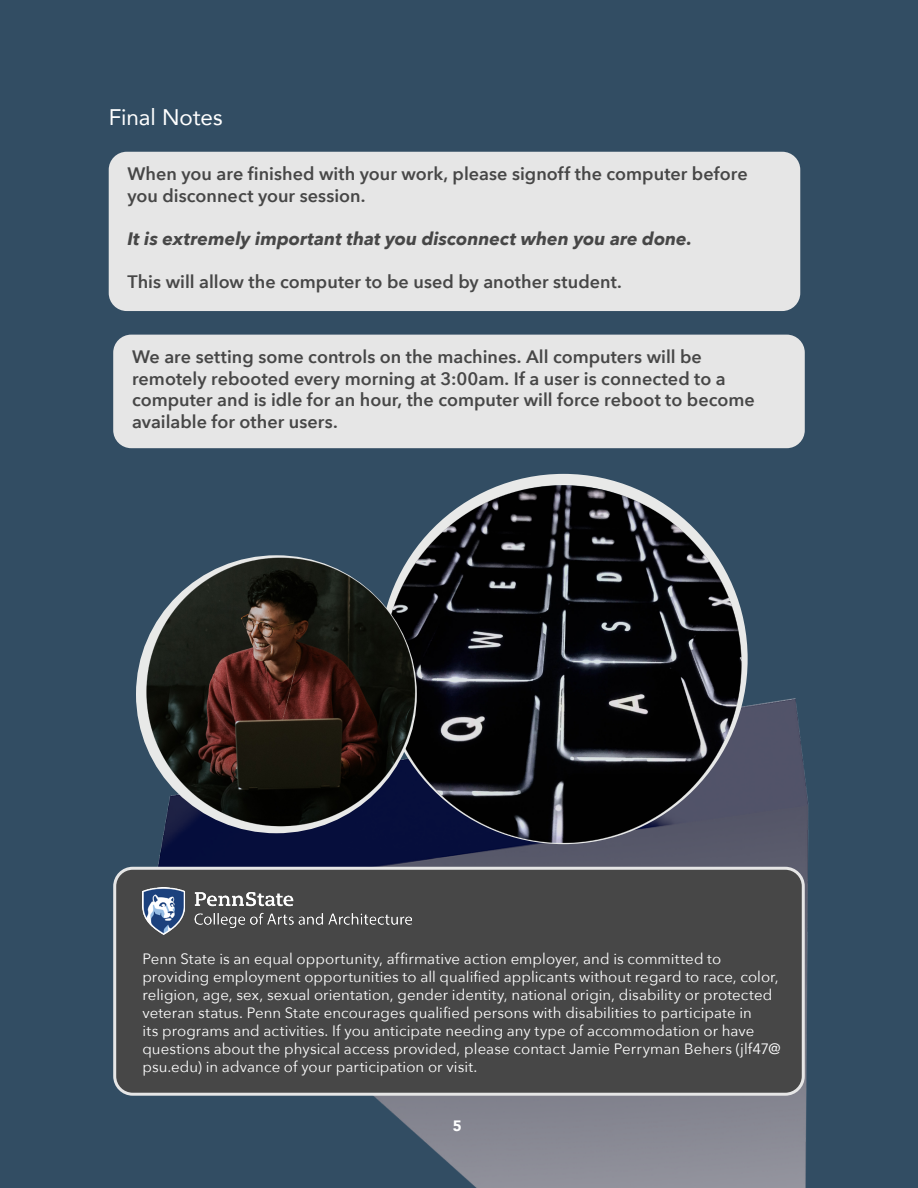
<style>
.page{position:relative;width:918px;height:1188px;background:#324d63}
.page>*{position:absolute;margin:0;border:0;box-sizing:border-box;transform-origin:0 0}
.t1{font:22.5px "Avenir";letter-spacing:-.005em;color:#fff}
.t2{font:600 18px/21.6px "Avenir Next";color:#474747}
.t3{font:italic 700 18px "Avenir Next";color:#474747}
.t4{font:15px/18px "Avenir Next";letter-spacing:.005em;color:#fff}
.t5{font:900 15px "Avenir";color:#fff}
</style>
<div class="page">
<img style="left:130px;top:151px;width:679px;height:1037px">
<div style="left:115px;top:868px;width:688px;height:226px;background:#474747;border-radius:18px"></div>
<div style="left:113px;top:867px;width:692px;height:229px;border:3px solid #e6e6e6;border-radius:18px"></div>
<div style="left:109px;top:152px;width:691px;height:159px;background:#e6e6e6;border-radius:18px"></div>
<div style="left:113px;top:335px;width:692px;height:113px;background:#e6e6e6;border-radius:18px"></div>
<img style="left:370px;top:472px;width:385px;height:387px">
<img style="left:136px;top:548px;width:289px;height:291px">
<img style="left:142px;top:887px;width:269px;height:48px">
<h1 class="t1" style="left:109px;top:99px;width:115px">Final Notes</h1>
<p class="t2" style="left:128px;top:163px;width:622px">When you are finished with your work, please signoff the computer before you disconnect your session.</p>
<p class="t3" style="left:128px;top:223px;width:566px">It is extremely important that you disconnect when you are done.</p>
<p class="t2" style="left:128px;top:271px;width:496px">This will allow the computer to be used by another student.</p>
<p class="t2" style="left:132px;top:346px;width:624px">We are setting some controls on the machines. All computers will be remotely rebooted every morning at 3:00am. If a user is connected to a computer and is idle for an hour, the computer will force reboot to become available for other users.</p>
<p class="t4" style="left:142px;top:949px;width:640px">Penn State is an equal opportunity, affirmative action employer, and is committed to providing employment opportunities to all qualified applicants without regard to race, color, religion, age, sex, sexual orientation, gender identity, national origin, disability or protected veteran status. Penn State encourages qualified persons with disabilities to participate in<br>its programs and activities. If you anticipate needing any type of accommodation or have questions about the physical access provided, please contact Jamie Perryman Behers (jlf47@ psu.edu) in advance of your participation or visit.</p>
<p class="t5" style="left:453px;top:1113px;width:10px">5</p>
</div>
